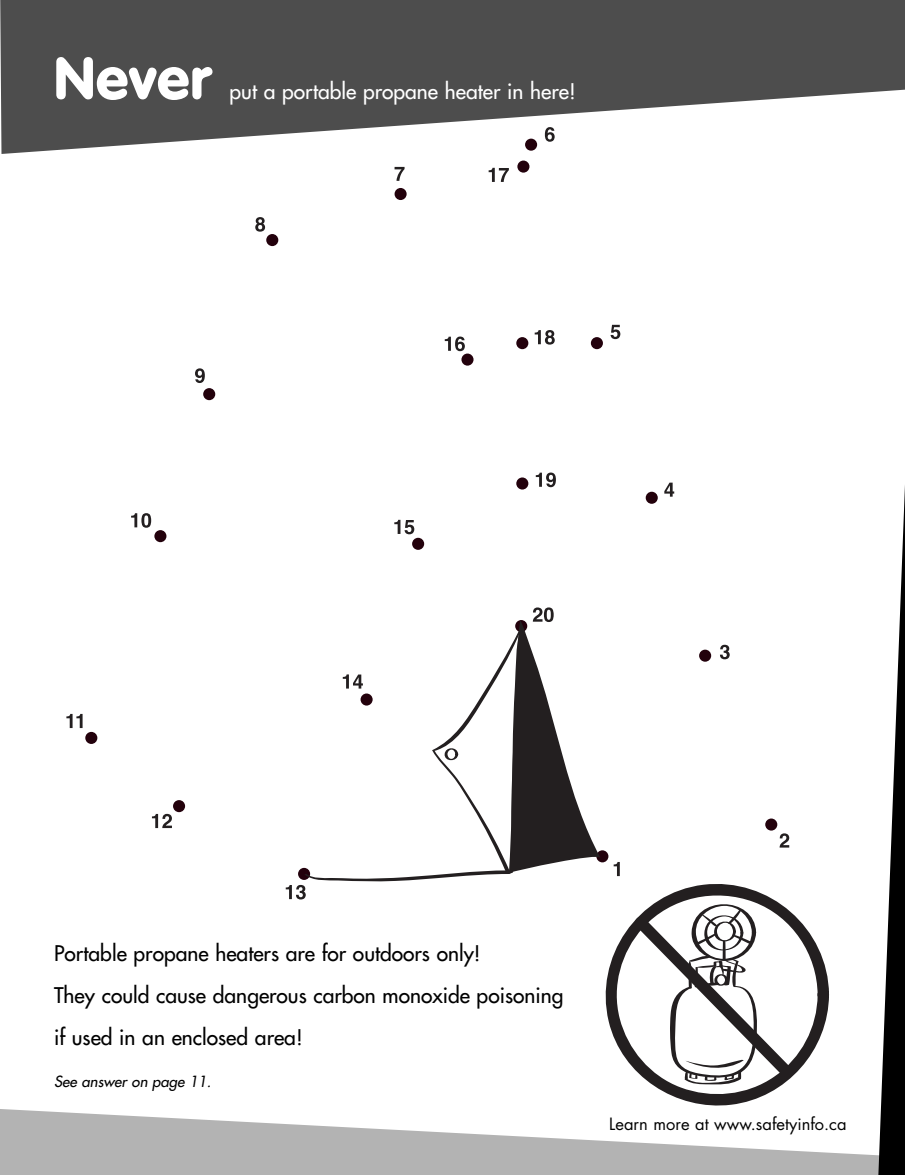
<style>
.page{position:relative;width:905px;height:1175px;background:#fff}
.page>*{position:absolute;margin:0;border:0;box-sizing:border-box;transform-origin:0 0}
.t1{font:900 58.5px "VAG Rounded";letter-spacing:.01em;color:#fff}
.t2{font:21px/42px "Futura";color:#000}
.t3{font:21px "Futura";color:#fff}
.t4{font:16.5px "Futura";color:#000}
.t5{font:italic 15px "Futura";color:#000}
</style>
<div class="page">
<div style="left:203px;top:388px;width:12px;height:12px;background:#23010c;border-radius:50%"></div>
<div style="left:154px;top:530px;width:12px;height:12px;background:#23010c;border-radius:50%"></div>
<div style="left:85px;top:732px;width:12px;height:12px;background:#23010c;border-radius:50%"></div>
<div style="left:266px;top:234px;width:12px;height:12px;background:#23010c;border-radius:50%"></div>
<div style="left:394px;top:188px;width:12px;height:12px;background:#23010c;border-radius:50%"></div>
<div style="left:517px;top:160px;width:12px;height:13px;background:#23010c;border-radius:50%"></div>
<div style="left:461px;top:353px;width:12px;height:12px;background:#23010c;border-radius:50%"></div>
<div style="left:516px;top:337px;width:12px;height:12px;background:#23010c;border-radius:50%"></div>
<div style="left:591px;top:337px;width:12px;height:12px;background:#23010c;border-radius:50%"></div>
<div style="left:516px;top:477px;width:12px;height:12px;background:#23010c;border-radius:50%"></div>
<div style="left:412px;top:538px;width:12px;height:12px;background:#23010c;border-radius:50%"></div>
<div style="left:173px;top:800px;width:12px;height:12px;background:#23010c;border-radius:50%"></div>
<div style="left:645px;top:492px;width:12px;height:12px;background:#23010c;border-radius:50%"></div>
<div style="left:699px;top:649px;width:12px;height:12px;background:#23010c;border-radius:50%"></div>
<div style="left:765px;top:818px;width:12px;height:12px;background:#23010c;border-radius:50%"></div>
<div style="left:596px;top:850px;width:12px;height:12px;background:#23010c;border-radius:50%"></div>
<svg style="left:610px;top:325px;width:10px;height:14px"></svg>
<svg style="left:394px;top:520px;width:20px;height:14px"></svg>
<svg style="left:536px;top:472px;width:20px;height:15px"></svg>
<svg style="left:664px;top:482px;width:10px;height:14px"></svg>
<svg style="left:152px;top:814px;width:20px;height:14px"></svg>
<svg style="left:613px;top:862px;width:7px;height:14px"></svg>
<svg style="left:779px;top:833px;width:10px;height:14px"></svg>
<svg style="left:720px;top:645px;width:9px;height:14px"></svg>
<svg style="left:286px;top:607px;width:314px;height:292px"></svg>
<svg style="left:593px;top:876px;width:236px;height:229px"></svg>
<svg style="left:631px;top:894px;width:164px;height:191px"></svg>
<svg style="left:66px;top:714px;width:17px;height:14px"></svg>
<svg style="left:131px;top:513px;width:20px;height:15px"></svg>
<svg style="left:195px;top:368px;width:10px;height:15px"></svg>
<svg style="left:255px;top:217px;width:10px;height:15px"></svg>
<svg style="left:394px;top:167px;width:10px;height:14px"></svg>
<svg style="left:488px;top:168px;width:21px;height:14px"></svg>
<svg style="left:445px;top:336px;width:20px;height:15px"></svg>
<svg style="left:534px;top:330px;width:20px;height:14px"></svg>
<svg style="left:0;top:0;width:905px;height:154px;fill:#4d4d4d"></svg>
<svg style="left:0;top:1109px;width:878px;height:65px;fill:#b3b3b3"></svg>
<svg style="left:878px;top:138px;width:27px;height:1036px"></svg>
<h1 class="t1" style="left:54px;top:54px;width:158px">Never</h1>
<p class="t3" style="left:229px;top:81px;width:348px">put a portable propane heater in here!</p>
<p class="t2" style="left:54px;top:933px;width:511px">Portable propane heaters are for outdoors only!<br>They could cause dangerous carbon monoxide poisoning if used in an enclosed area!</p>
<p class="t5" style="left:54px;top:1073px;width:158px">See answer on page 11.</p>
<p class="t4" style="left:609px;top:1116px;width:239px">Learn more at www.safetyinfo.ca</p>
</div>
